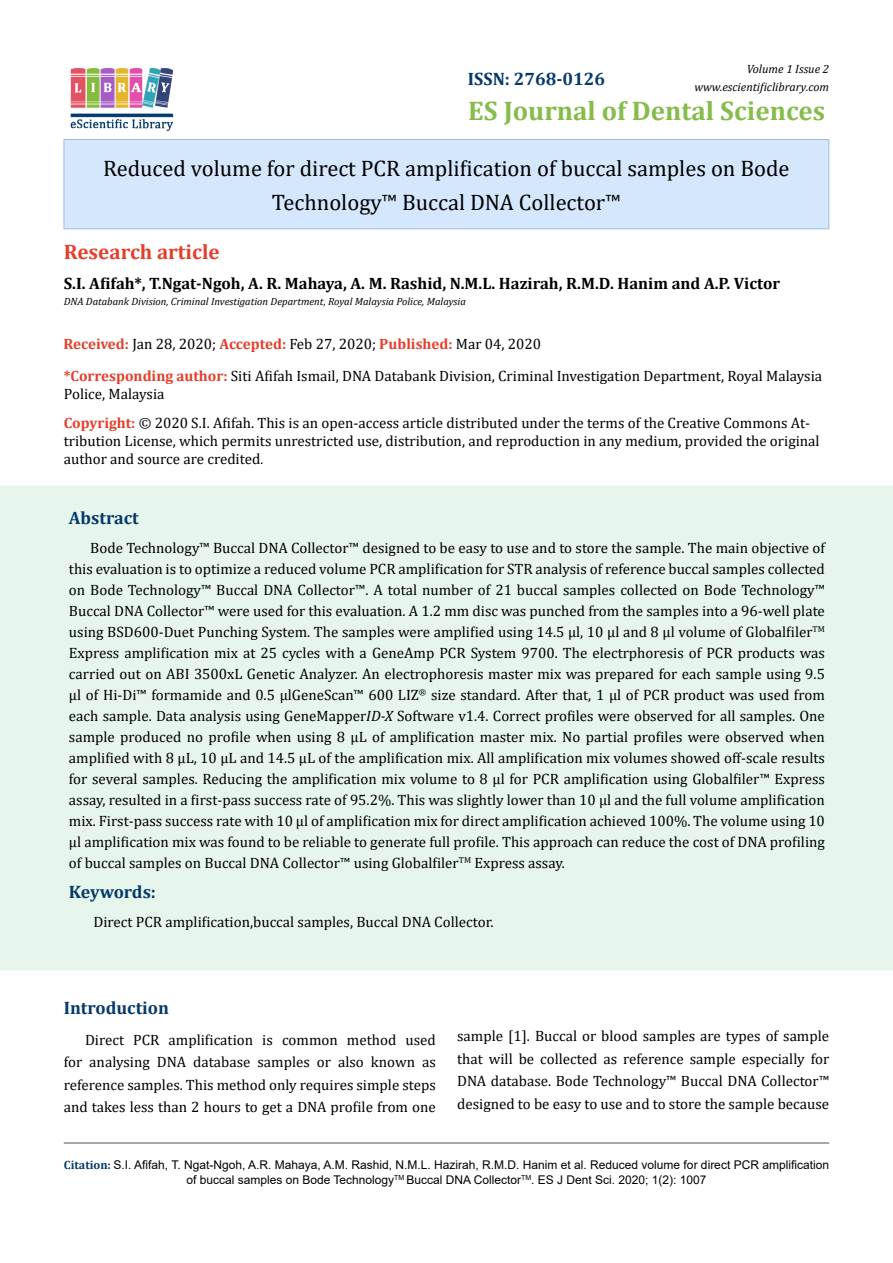
<style>
.page{position:relative;width:893px;height:1263px;background:#fff}
.page>*{position:absolute;margin:0;border:0;box-sizing:border-box;transform-origin:0 0}
.t1{font:700 27px "Cambria";color:#86bc4a}
.t2{font:22.5px/33.8px "Cambria";color:#000;text-align:center}
.t3{font:700 21px "Cambria";color:#e43e2b}
.t4{font:700 18px "Cambria";color:#05396b}
.t5{font:700 16.5px "Cambria";color:#000}
.t6{font:15px/21px "Cambria";color:#000;text-align:justify}
.t7{font:12px/14.4px "Arial";color:#000;text-align:center}
.t8{font:italic 12px/18px "Cambria";color:#000;text-align:right}
.t9{font:italic 10.5px "Cambria";color:#000}
.s1{font-weight:700;color:#e43e2b}
.s2{font-size:13.5px}
.s3{font-style:italic}
.s4{font-family:"Cambria";font-weight:700;color:#05396b}
</style>
<div class="page">
<hr style="left:64px;top:1142px;width:765px;height:1px;background:#000">
<hr style="left:64px;top:1143px;width:765px;height:1px;background:#000">
<img style="left:70px;top:68px;width:104px;height:63px">
<div style="left:0;top:486px;width:893px;height:484px;background:#e7f6ed"></div>
<div style="left:64px;top:140px;width:765px;height:89px;background:#d5e7fd"></div>
<div style="left:64px;top:139px;width:765px;height:90px;border:1px solid #a0bbe6"></div>
<p class="t4" style="left:468px;top:66px;width:139px">ISSN: 2768-0126</p>
<p class="t8" style="left:694px;top:60px;width:136px">Volume 1 Issue 2 www.escientificlibrary.com</p>
<h1 class="t1" style="left:468px;top:92px;width:358px">ES Journal of Dental Sciences</h1>
<h2 class="t2" style="left:103px;top:151px;width:688px">Reduced volume for direct PCR amplification of buccal samples on Bode<br>Technology™ Buccal DNA Collector™</h2>
<h3 class="t3" style="left:64px;top:237px;width:157px">Research article</h3>
<p class="t5" style="left:64px;top:271px;width:718px">S.I. Afifah*, T.Ngat-Ngoh, A. R. Mahaya, A. M. Rashid, N.M.L. Hazirah, R.M.D. Hanim and A.P. Victor</p>
<p class="t9" style="left:64px;top:293px;width:404px">DNA Databank Division, Criminal Investigation Department, Royal Malaysia Police, Malaysia</p>
<p class="t6" style="left:64px;top:333px;width:479px"><span class="s1">Received:</span> Jan 28, 2020; <span class="s1">Accepted:</span> Feb 27, 2020; <span class="s1">Published:</span> Mar 04, 2020</p>
<p class="t6" style="left:64px;top:367px;width:760px;line-height:18px"><span class="s1">*Corresponding author:</span> Siti Afifah Ismail, DNA Databank Division, Criminal Investigation Department, Royal Malaysia<br>Police, Malaysia</p>
<p class="t6" style="left:64px;top:414px;width:757px;line-height:18px;text-align:left"><span class="s1">Copyright:</span> © 2020 S.I. Afifah. This is an open-access article distributed under the terms of the Creative Commons At&shy;tribution License, which permits unrestricted use, distribution, and reproduction in any medium, provided the original author and source are credited<span class="s2">.</span></p>
<p class="t4" style="left:69px;top:505px;width:71px">Abstract</p>
<p class="t6" style="left:69px;top:538px;width:757px;text-indent:21px">Bode Technology™ Buccal DNA Collector™ designed to be easy to use and to store the sample. The main objective of this evaluation is to optimize a reduced volume PCR amplification for STR analysis of reference buccal samples collected on Bode Technology™ Buccal DNA Collector™. A total number of 21 buccal samples collected on Bode Technology™ Buccal DNA Collector™ were used for this evaluation. A 1.2 mm disc was punched from the samples into a 96-well plate using BSD600-Duet Punching System. The samples were amplified using 14.5 µl, 10 µl and 8 µl volume of Globalfiler<sup>TM </sup>Express amplification mix at 25 cycles with a GeneAmp PCR System 9700. The electrphoresis of PCR products was carried out on ABI 3500xL Genetic Analyzer. An electrophoresis master mix was prepared for each sample using 9.5 μl of Hi-Di™ formamide and 0.5 μlGeneScan™ 600 LIZ<sup>®</sup> size standard. After that, 1 μl of PCR product was used from each sample. Data analysis using GeneMapper<span class="s3">ID-X</span> Software v1.4. Correct profiles were observed for all samples. One sample produced no profile when using 8 µL of amplification master mix. No partial profiles were observed when amplified with 8 µL, 10 µL and 14.5 µL of the amplification mix. All amplification mix volumes showed off-scale results for several samples. Reducing the amplification mix volume to 8 μl for PCR amplification using Globalfiler™ Express assay, resulted in a first-pass success rate of 95.2%. This was slightly lower than 10 μl and the full volume amplification mix. First-pass success rate with 10 μl of amplification mix for direct amplification achieved 100%. The volume using 10 µl amplification mix was found to be reliable to generate full profile. This approach can reduce the cost of DNA profiling of buccal samples on Buccal DNA Collector™ using Globalfiler<sup>TM</sup> Express assay.</p>
<p class="t4" style="left:69px;top:879px;width:89px">Keywords:</p>
<p class="t6" style="left:94px;top:912px;width:401px">Direct PCR amplification,buccal samples, Buccal DNA Collector.</p>
<p class="t4" style="left:64px;top:995px;width:107px">Introduction</p>
<p class="t6" style="left:64px;top:1028px;width:374px;line-height:22.5px;text-indent:21px">Direct PCR amplification is common method used for analysing DNA database samples or also known as reference samples. This method only requires simple steps and takes less than 2 hours to get a DNA profile from one</p>
<p class="t6" style="left:457px;top:1025px;width:374px;line-height:22.5px">sample [1]. Buccal or blood samples are types of sample that will be collected as reference sample especially for DNA database. Bode Technology™ Buccal DNA Collector™ designed to be easy to use and to store the sample because</p>
<p class="t7" style="left:64px;top:1158px;width:767px"><span class="s4">Citation:</span> S.I. Afifah, T. Ngat-Ngoh, A.R. Mahaya, A.M. Rashid, N.M.L. Hazirah, R.M.D. Hanim et al. Reduced volume for direct PCR amplification of buccal samples on Bode Technology<sup>TM</sup> Buccal DNA Collector<sup>TM</sup>. ES J Dent Sci. 2020; 1(2): 1007</p>
</div>
